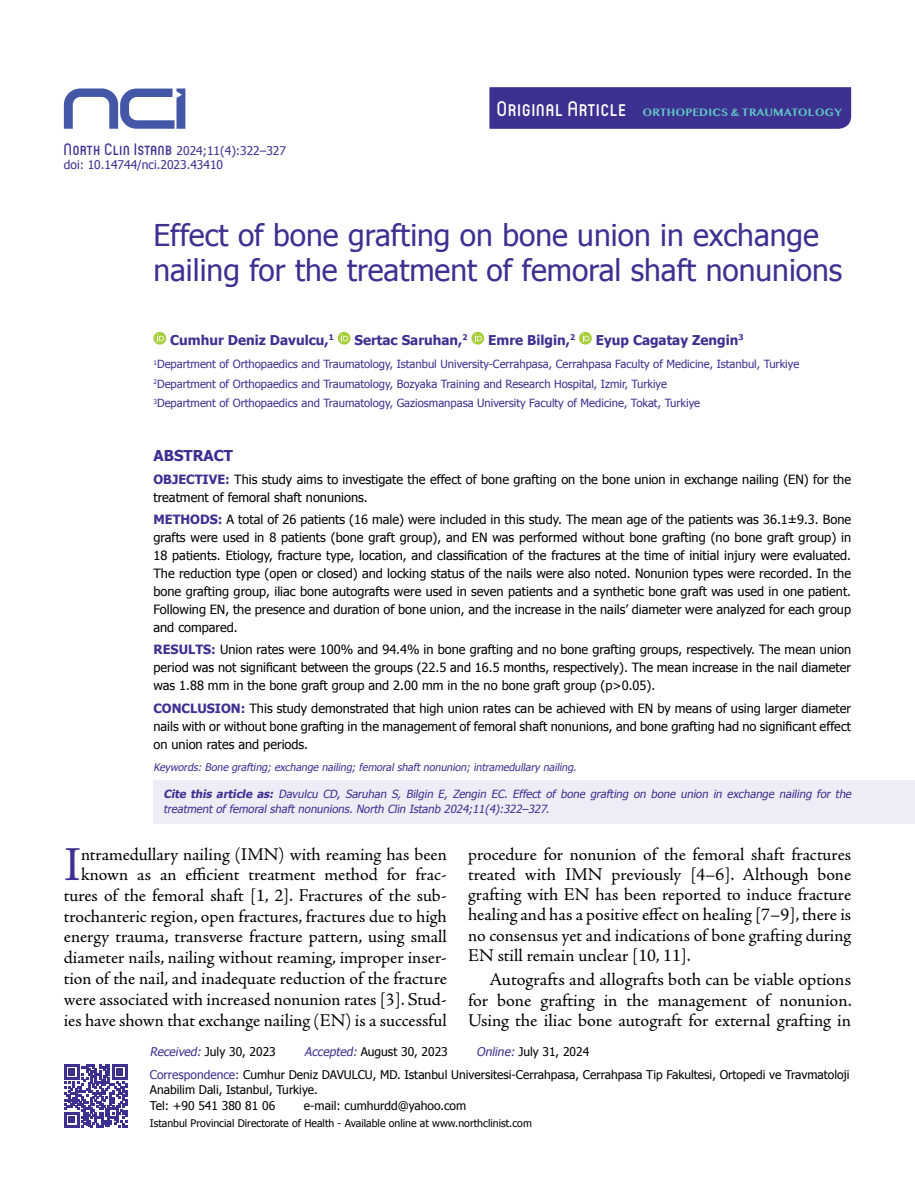
<style>
.page{position:relative;width:915px;height:1191px;background:#fff}
.page>*{position:absolute;margin:0;border:0;box-sizing:border-box;transform-origin:0 0}
.t1{font:48.9px "Adobe Jenson Pro";color:#3c3091}
.t2{font:30px/34.5px "Tahoma";color:#3c3091}
.t3{font:18px/20.9px "Adobe Jenson Pro";letter-spacing:-.005em;color:#000;text-align:justify}
.t4{font:700 15px "Tahoma";color:#3c3091}
.t5{font:700 13.5px "Tahoma";color:#3c3091}
.t6{font:12.75px/18px "Tahoma";color:#000;text-align:justify}
.t7{font:12px/23px "Tahoma";color:#000}
.t8{font:12px/14.4px "Tahoma";color:#3c3091}
.t9{font:11.25px/19.5px "Tahoma";color:#3c3091}
.t10{font:italic 11.25px/15px "Tahoma";letter-spacing:-.01em;color:#3c3091}
.t11{font:700 11.25px "Tamil MN";color:#62c6c1}
.t12{font:italic 10.5px "Tahoma";color:#3c3091}
.t13{font:10.5px "Tahoma";color:#000}
.s1{font-family:"Circula";font-weight:500;font-size:16.5px}
.s2{font-family:"Circula";font-weight:500;font-size:21px;color:#fff}
.s3{font-weight:700;color:#3c3091}
.s4{font-weight:700}
.s5{font-style:italic;color:#3c3091}
.s6{color:#3c3091}
</style>
<div class="page">
<svg style="left:153px;top:332px;width:13px;height:12px"></svg>
<svg style="left:157px;top:334px;width:7px;height:7px"></svg>
<svg style="left:337px;top:332px;width:13px;height:12px"></svg>
<svg style="left:341px;top:334px;width:7px;height:7px"></svg>
<svg style="left:471px;top:332px;width:13px;height:12px"></svg>
<svg style="left:474px;top:334px;width:7px;height:7px"></svg>
<svg style="left:579px;top:332px;width:12px;height:12px"></svg>
<svg style="left:582px;top:334px;width:7px;height:7px"></svg>
<svg style="left:64px;top:88px;width:121px;height:41px"></svg>
<div style="left:489px;top:87px;width:361px;height:42px;background:#3c3091"></div>
<svg style="left:64px;top:1064px;width:63px;height:63px"></svg>
<div style="left:153px;top:780px;width:761px;height:44px;background:#eeedf5"></div>
<p class="t8" style="left:64px;top:143px;width:224px"><span class="s1">North Clin Istanb</span> 2024;11(4):322–327 doi: 10.14744/nci.2023.43410</p>
<p class="t11" style="left:496px;top:105px;width:346px"><span class="s2">Orıgınal Article</span> ORTHOPEDICS &amp; TRAUMATOLOGY</p>
<h2 class="t2" style="left:153px;top:217px;width:690px">Effect of bone grafting on bone union in exchange nailing for the treatment of femoral shaft nonunions</h2>
<p class="t5" style="left:170px;top:330px;width:165px">Cumhur Deniz Davulcu,<sup>1</sup></p>
<p class="t5" style="left:354px;top:330px;width:114px">Sertac Saruhan,<sup>2</sup></p>
<p class="t5" style="left:488px;top:330px;width:88px">Emre Bilgin,<sup>2</sup></p>
<p class="t5" style="left:595px;top:330px;width:149px">Eyup Cagatay Zengin<sup>3</sup></p>
<p class="t9" style="left:153px;top:354px;width:647px"><sup>1</sup>Department of Orthopaedics and Traumatology, Istanbul University-Cerrahpasa, Cerrahpasa Faculty of Medicine, Istanbul, Turkiye<br><sup>2</sup>Department of Orthopaedics and Traumatology, Bozyaka Training and Research Hospital, Izmir, Turkiye<br><sup>3</sup>Department of Orthopaedics and Traumatology, Gaziosmanpasa University Faculty of Medicine, Tokat, Turkiye</p>
<p class="t4" style="left:153px;top:445px;width:81px">ABSTRACT</p>
<p class="t6" style="left:153px;top:469px;width:699px"><span class="s3">OBJECTIVE:</span> This study aims to investigate the effect of bone grafting on the bone union in exchange nailing (EN) for the treatment of femoral shaft nonunions.</p>
<p class="t6" style="left:153px;top:510px;width:699px"><span class="s3">METHODS:</span> A total of 26 patients (16 male) were included in this study. The mean age of the patients was 36.1±9.3. Bone grafts were used in 8 patients (bone graft group), and EN was performed without bone grafting (no bone graft group) in 18 patients. Etiology, fracture type, location, and classification of the fractures at the time of initial injury were evaluated.<br>The reduction type (open or closed) and locking status of the nails were also noted. Nonunion types were recorded. In the bone grafting group, iliac bone autografts were used in seven patients and a synthetic bone graft was used in one patient.<br>Following EN, the presence and duration of bone union, and the increase in the nails’ diameter were analyzed for each group and compared.</p>
<p class="t6" style="left:153px;top:640px;width:699px"><span class="s3">RESULTS:</span> Union rates were 100% and 94.4% in bone grafting and no bone grafting groups, respectively. The mean union period was not significant between the groups (22.5 and 16.5 months, respectively). The mean increase in the nail diameter was 1.88 mm in the bone graft group and 2.00 mm in the no bone graft group (p&gt;0.05).</p>
<p class="t6" style="left:153px;top:698px;width:699px"><span class="s3">CONCLUSION:</span> This study demonstrated that high union rates can be achieved with EN by means of using larger diameter nails with or without bone grafting in the management of femoral shaft nonunions, and bone grafting had no significant effect on union rates and periods.</p>
<p class="t12" style="left:153px;top:760px;width:426px">Keywords: Bone grafting; exchange nailing; femoral shaft nonunion; intramedullary nailing.</p>
<p class="t10" style="left:163px;top:786px;width:691px"><span class="s4">Cite this article as:</span> Davulcu CD, Saruhan S, Bilgin E, Zengin EC. Effect of bone grafting on bone union in exchange nailing for the treatment of femoral shaft nonunions. North Clin Istanb 2024;11(4):322–327.</p>
<p class="t3" style="left:64px;top:844px;width:384px;text-align:right">ntramedullary nailing (IMN) with reaming has been known as an efficient treatment method for frac&shy;tures of the femoral shaft [1, 2]. Fractures of the sub&shy;trochanteric region, open fractures, fractures due to high energy trauma, transverse fracture pattern, using small diameter nails, nailing without reaming, improper inser&shy;tion of the nail, and inadequate reduction of the fracture were associated with increased nonunion rates [3]. Stud&shy;ies have shown that exchange nailing (EN) is a successful</p>
<p class="t3" style="left:468px;top:844px;width:384px;line-height:20.2px">procedure for nonunion of the femoral shaft fractures treated with IMN previously [4–6]. Although bone grafting with EN has been reported to induce fracture healing and has a positive effect on healing [7–9], there is no consensus yet and indications of bone grafting during EN still remain unclear [10, 11].</p>
<h1 class="t1" style="left:64px;top:836px;width:19px">I</h1>
<h3 class="t3" style="left:468px;top:970px;width:385px;line-height:20.2px;text-indent:21px">Autografts and allografts both can be viable options for bone grafting in the management of nonunion.<br>Using the iliac bone autograft for external grafting in</h3>
<p class="t7" style="left:150px;top:1040px;width:701px;text-indent:326px"><span class="s5">Online:</span> July 31, 2024<br><span class="s6">Correspondence:</span> Cumhur Deniz DAVULCU, MD. Istanbul Universitesi-Cerrahpasa, Cerrahpasa Tip Fakultesi, Ortopedi ve Travmatoloji</p>
<p class="t7" style="left:150px;top:1080px;width:169px;line-height:16.5px">Anabilim Dali, Istanbul, Turkiye.<br>Tel: +90 541 380 81 06</p>
<p class="t7" style="left:150px;top:1040px;width:127px"><span class="s5">Received:</span> July 30, 2023</p>
<p class="t7" style="left:304px;top:1040px;width:145px"><span class="s5">Accepted:</span> August 30, 2023</p>
<p class="t7" style="left:304px;top:1094px;width:164px">e-mail: cumhurdd@yahoo.com</p>
<p class="t13" style="left:150px;top:1116px;width:383px">Istanbul Provincial Directorate of Health - Available online at www.northclinist.com</p>
</div>
